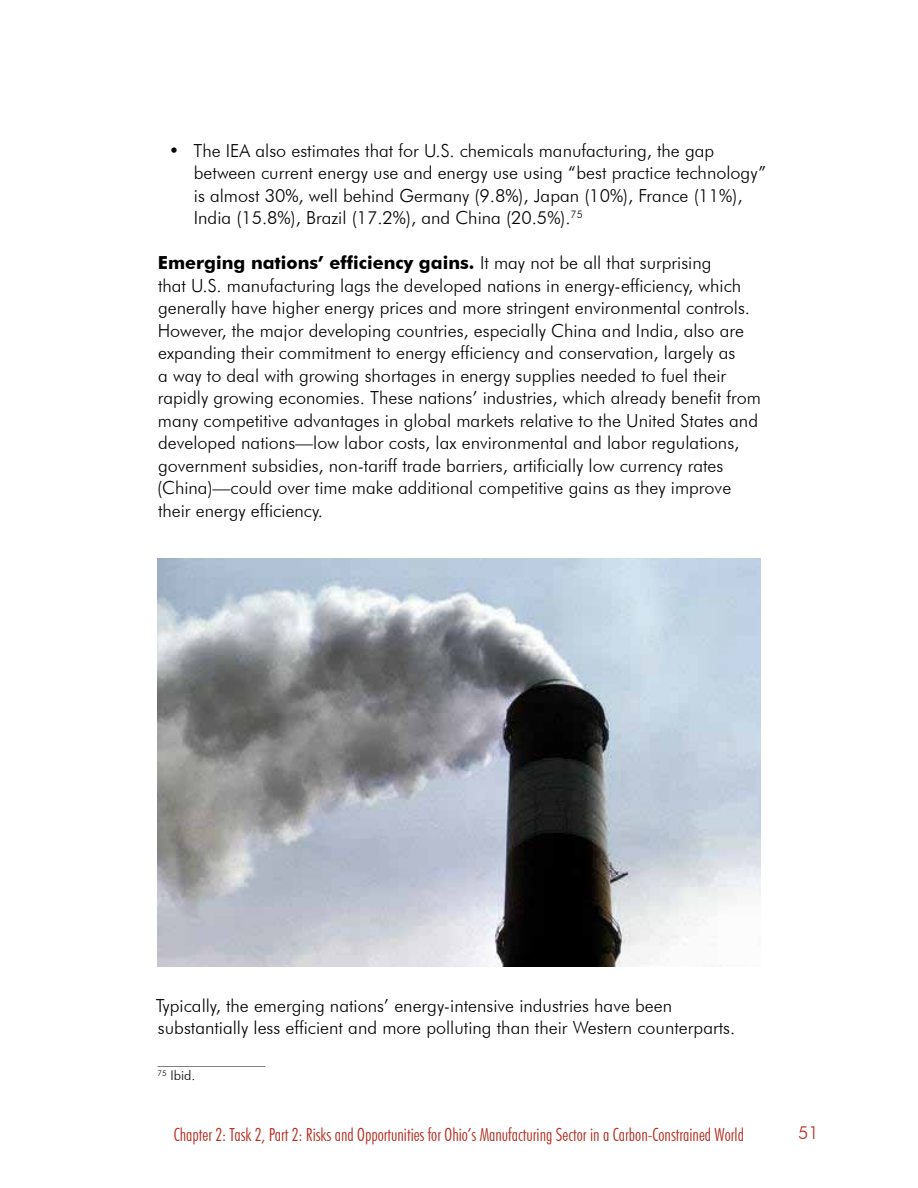
<style>
.page{position:relative;width:918px;height:1188px;background:#fff}
.page>*{position:absolute;margin:0;border:0;box-sizing:border-box;transform-origin:0 0}
.t1{font:300 18px/22.5px "Futura BT";color:#000}
.t2{font:300 condensed 18px "Futura BT";color:#b42b1e}
.t3{font:300 18px "Futura BT";color:#b42b1e}
.t4{font:300 13.5px "Futura BT";color:#000}
.s1{font-weight:700}
</style>
<div class="page">
<img style="left:158px;top:559px;width:603px;height:408px">
<hr style="left:158px;top:1066px;width:108px;height:1px;background:#808080">
<p class="t1" style="left:194px;top:139px;width:574px;text-indent:-25px">• The IEA also estimates that for U.S. chemicals manufacturing, the gap between current energy use and energy use using “best practice technology” is almost 30%, well behind Germany (9.8%), Japan (10%), France (11%), India (15.8%), Brazil (17.2%), and China (20.5%).<sup>75</sup></p>
<p class="t1" style="left:157px;top:251px;width:605px"><span class="s1">Emerging nations’ efficiency gains.</span> It may not be all that surprising<br>that U.S. manufacturing lags the developed nations in energy-efficiency, which generally have higher energy prices and more stringent environmental controls.<br>However, the major developing countries, especially China and India, also are expanding their commitment to energy efficiency and conservation, largely as<br>a way to deal with growing shortages in energy supplies needed to fuel their rapidly growing economies. These nations’ industries, which already benefit from many competitive advantages in global markets relative to the United States and developed nations—low labor costs, lax environmental and labor regulations, government subsidies, non-tariff trade barriers, artificially low currency rates (China)—could over time make additional competitive gains as they improve their energy efficiency.</p>
<p class="t1" style="left:156px;top:994px;width:581px">Typically, the emerging nations’ energy-intensive industries have been substantially less efficient and more polluting than their Western counterparts.</p>
<p class="t4" style="left:158px;top:1067px;width:39px"><sup>75</sup> Ibid.</p>
<p class="t2" style="left:174px;top:1124px;width:572px">Chapter 2: Task 2, Part 2: Risks and Opportunities for Ohio’s Manufacturing Sector in a Carbon-Constrained World</p>
<p class="t3" style="left:798px;top:1121px;width:22px">51</p>
</div>
